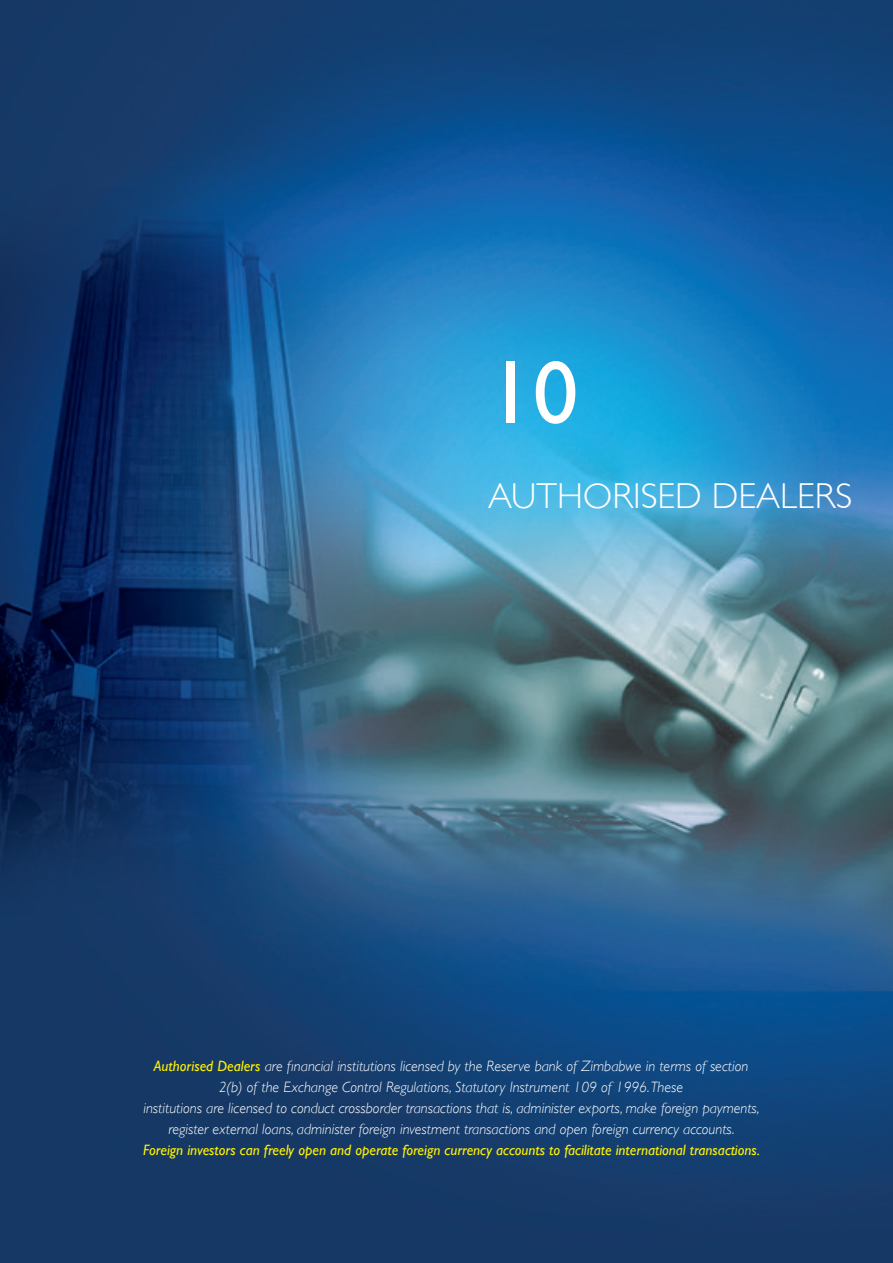
<style>
.page{position:relative;width:893px;height:1263px;background:#fff}
.page>*{position:absolute;margin:0;border:0;box-sizing:border-box;transform-origin:0 0}
.Paragraph__1{font:90px "Gill Sans";color:#fff}
.Paragraph__1-2{font:300 36px "Gill Sans";color:#fff}
.Paragraph__1-3{font:italic 300 15px/21px "Gill Sans";color:#fff;text-align:center}
.Paragraph__1-4{font:italic 15px "Gill Sans";color:#fff101}
.s1{font-weight:400;color:#fff101}
</style>
<div class="page">
<hr style="left:0;top:68px;width:893px;height:1px;background:#6c6d70">
<img style="left:0;top:0;width:892px;height:1263px">
<p class="Paragraph__1" style="left:488px;top:340px;width:91px">10</p>
<p class="Paragraph__1-2" style="left:488px;top:468px;width:366px">AUTHORISED DEALERS</p>
<p class="Paragraph__1-3" style="left:154px;top:1055px;width:596px"><span class="s1">Authorised Dealers</span> are financial institutions licensed by the Reserve bank of Zimbabwe in terms of section<br>2(b) of the Exchange Control Regulations, Statutory Instrument 109 of 1996. These</p>
<p class="Paragraph__1-3" style="left:143px;top:1097px;width:618px">institutions are licensed to conduct crossborder transactions that is, administer exports, make foreign payments, register external loans, administer foreign investment transactions and open foreign currency accounts.</p>
<p class="Paragraph__1-4" style="left:143px;top:1141px;width:619px">Foreign investors can freely open and operate foreign currency accounts to facilitate international transactions.</p>
</div>
